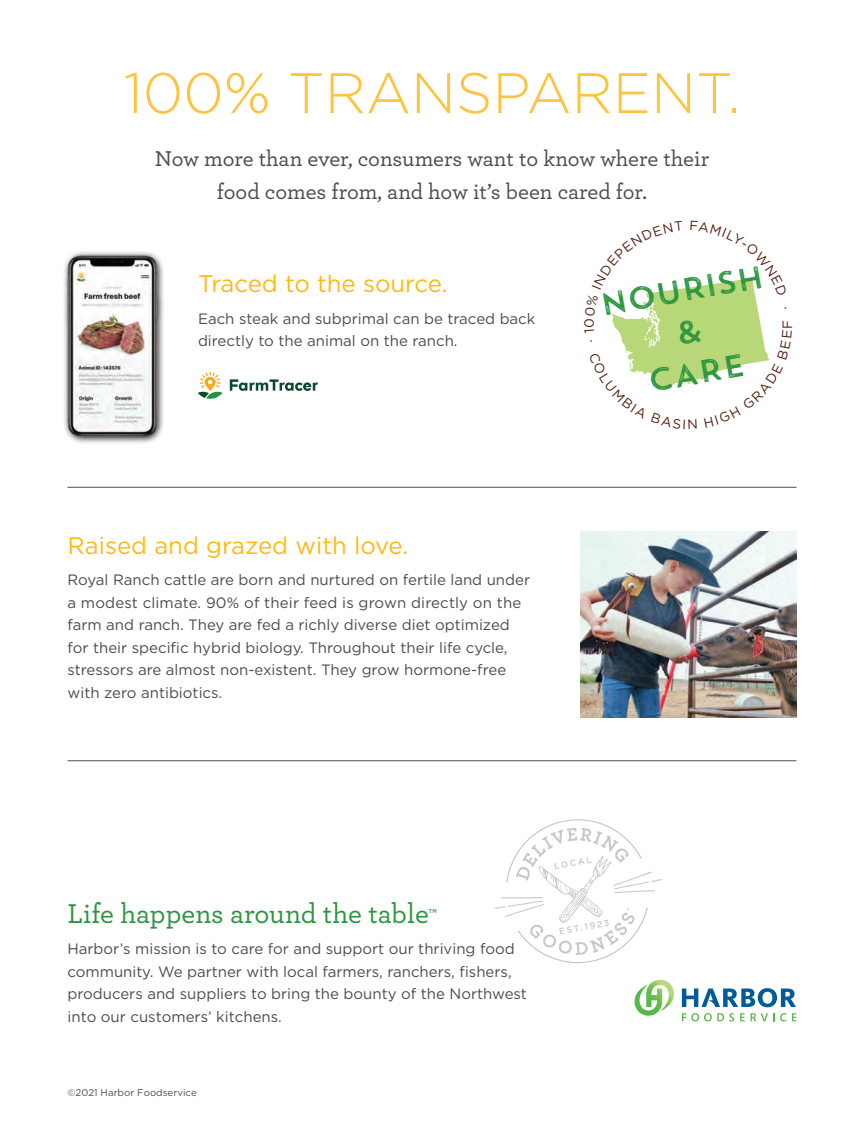
<style>
.page{position:relative;width:864px;height:1134px;background:#fff}
.page>*{position:absolute;margin:0;border:0;box-sizing:border-box;transform-origin:0 0}
.t1{font:300 57px "Gotham";color:#fec33f}
.t2{font:31.5px/42px "Trend Rh Sans One";color:#2b953e;text-align:center}
.t3{font:500 28.5px "Archer";color:#2b953e}
.t4{font:24px "Gotham";color:#fcba13}
.t5{font:500 22.5px/33px "Archer";letter-spacing:-.005em;color:#4b4c4d;text-align:center}
.t6{font:15px/22.5px "Gotham";color:#4b4c4d}
.t7{font:13.5px "Gotham";color:#55210f}
.t8{font:9.75px "Gotham";color:#4b4c4d}
</style>
<div class="page">
<svg style="left:682px;top:1013px;width:52px;height:9px"></svg>
<svg style="left:740px;top:1013px;width:5px;height:8px"></svg>
<svg style="left:751px;top:1013px;width:35px;height:9px"></svg>
<svg style="left:792px;top:1013px;width:4px;height:8px"></svg>
<svg style="left:682px;top:988px;width:114px;height:19px"></svg>
<svg style="left:634px;top:980px;width:40px;height:36px"></svg>
<svg style="left:494px;top:819px;width:168px;height:145px"></svg>
<img style="left:580px;top:531px;width:216px;height:186px">
<hr style="left:68px;top:487px;width:728px;height:1px;background:#4b4c4d">
<hr style="left:68px;top:761px;width:728px;height:1px;background:#4b4c4d">
<svg style="left:230px;top:379px;width:88px;height:12px"></svg>
<svg style="left:198px;top:372px;width:24px;height:27px"></svg>
<svg style="left:64px;top:252px;width:100px;height:191px"></svg>
<img style="left:68px;top:256px;width:90px;height:181px">
<svg style="left:611px;top:278px;width:159px;height:111px"></svg>
<h1 class="t1" style="left:124px;top:57px;width:618px">100% TRANSPARENT.</h1>
<h3 class="t5" style="left:155px;top:141px;width:556px">Now more than ever, consumers want to know where their food comes from, and how it’s been cared for.</h3>
<h3 class="t4" style="left:198px;top:268px;width:251px">Traced to the source.</h3>
<p class="t6" style="left:198px;top:307px;width:339px">Each steak and subprimal can be traced back directly to the animal on the ranch.</p>
<h2 class="t2" style="left:597px;top:283px;width:167px;rotate:-10deg">NOURISH</h2>
<h2 class="t2" style="left:637px;top:319px;width:100px;rotate:-10deg">&amp;<br>CARE</h2>
<p class="t7" style="left:779px;top:329px;width:10px;rotate:-90deg">F</p>
<h3 class="t4" style="left:68px;top:530px;width:342px">Raised and grazed with love.</h3>
<p class="t6" style="left:68px;top:568px;width:464px">Royal Ranch cattle are born and nurtured on fertile land under a modest climate. 90% of their feed is grown directly on the farm and ranch. They are fed a richly diverse diet optimized for their specific hybrid biology. Throughout their life cycle, stressors are almost non-existent. They grow hormone-free with zero antibiotics.</p>
<h3 class="t3" style="left:68px;top:893px;width:371px">Life happens around the table<sup>™</sup></h3>
<p class="t6" style="left:67px;top:937px;width:461px">Harbor’s mission is to care for and support our thriving food community. We partner with local farmers, ranchers, fishers, producers and suppliers to bring the bounty of the Northwest into our customers’ kitchens.</p>
<p class="t8" style="left:68px;top:1086px;width:131px">©2021 Harbor Foodservice</p>
</div>
